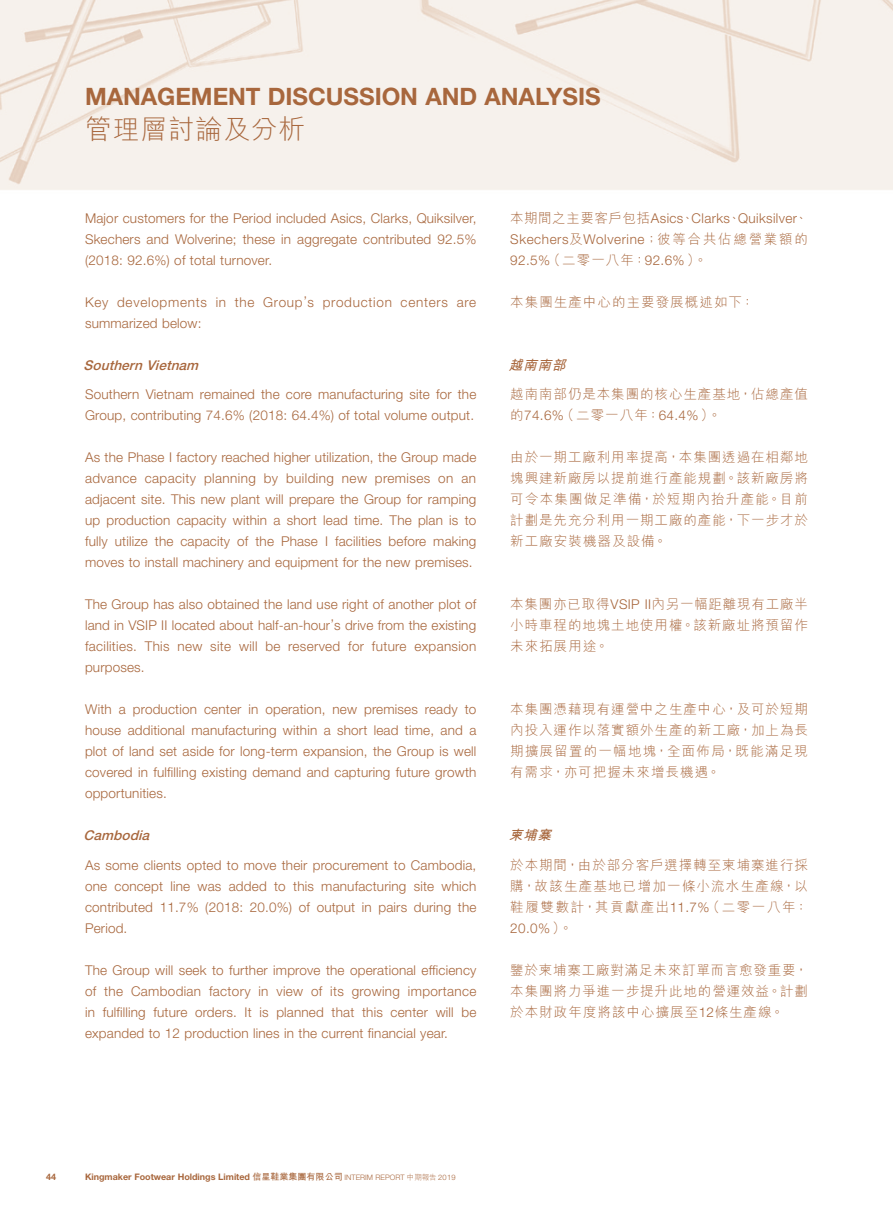
<style>
.page{position:relative;width:893px;height:1212px;background:#fff}
.page>*{position:absolute;margin:0;border:0;box-sizing:border-box;transform-origin:0 0}
.t1{font:300 27px "M Hei HK";letter-spacing:.025em;color:#a8673d}
.t2{font:700 24px "Helvetica Neue LT Std";color:#a8673d}
.Body_Text{font:300 13.5px/21px "Helvetica Neue LT Std";letter-spacing:.015em;color:#a8673d;text-align:justify}
.C_Body_Text{font:300 13.5px/21px "M Hei HK";letter-spacing:.07em;color:#a8673d;text-align:justify}
.C_Body_Text-2{font:300 13.5px/21px "Helvetica Neue LT Std";letter-spacing:.03em;color:#a8673d;text-align:justify}
.Body_Text-2{font:300 13.5px/21px "Helvetica Neue LT Std";letter-spacing:.055em;color:#a8673d}
.Heading_3{font:italic 500 13.5px "Helvetica Neue LT Std";color:#a8673d}
.C_Heading_3{font:italic 700 13.5px "M Hei HK";color:#a8673d}
.t3{font:700 9px "Helvetica Neue LT Std";color:#a8673d}
.s1{font-family:"M Hei HK"}
.s2{font-family:"Helvetica Neue LT Std"}
.s3{font-weight:300;font-size:7.5px}
.s4{font-family:"M Hei HK";font-weight:300;font-size:7.5px}
</style>
<div class="page">
<img style="left:0;top:0;width:893px;height:190px">
<h2 class="t2" style="left:85px;top:81px;width:517px">MANAGEMENT DISCUSSION AND ANALYSIS</h2>
<h1 class="t1" style="left:85px;top:115px;width:222px">管理層討論及分析</h1>
<p class="Body_Text" style="left:85px;top:207px;width:393px">Major customers for the Period included Asics, Clarks, Quiksilver, Skechers and Wolverine; these in aggregate contributed 92.5% (2018: 92.6%) of total turnover.</p>
<p class="Body_Text-2" style="left:85px;top:291px;width:393px">Key developments in the Group’s production centers are summarized below:</p>
<p class="Heading_3" style="left:84px;top:357px;width:120px">Southern Vietnam</p>
<p class="Body_Text" style="left:85px;top:383px;width:393px">Southern Vietnam remained the core manufacturing site for the<br>Group, contributing 74.6% (2018: 64.4%) of total volume output.</p>
<p class="Body_Text" style="left:85px;top:446px;width:393px">As the Phase I factory reached higher utilization, the Group made advance capacity planning by building new premises on an adjacent site. This new plant will prepare the Group for ramping up production capacity within a short lead time. The plan is to fully utilize the capacity of the Phase I facilities before making moves to install machinery and equipment for the new premises.</p>
<p class="Body_Text" style="left:85px;top:593px;width:393px">The Group has also obtained the land use right of another plot of land in VSIP II located about half-an-hour’s drive from the existing facilities. This new site will be reserved for future expansion purposes.</p>
<p class="Body_Text" style="left:85px;top:698px;width:393px">With a production center in operation, new premises ready to house additional manufacturing within a short lead time, and a plot of land set aside for long-term expansion, the Group is well covered in fulfilling existing demand and capturing future growth opportunities.</p>
<p class="Heading_3" style="left:84px;top:827px;width:71px">Cambodia</p>
<p class="Body_Text" style="left:85px;top:854px;width:393px">As some clients opted to move their procurement to Cambodia, one concept line was added to this manufacturing site which contributed 11.7% (2018: 20.0%) of output in pairs during the Period.</p>
<p class="Body_Text" style="left:85px;top:959px;width:393px">The Group will seek to further improve the operational efficiency of the Cambodian factory in view of its growing importance in fulfilling future orders. It is planned that this center will be expanded to 12 production lines in the current financial year.</p>
<p class="C_Body_Text-2" style="left:510px;top:207px;width:299px"><span class="s1">本期間之主要客戶包括</span>Asics<span class="s1">、</span>Clarks<span class="s1">、</span>Quiksilver<span class="s1">、</span>Skechers<span class="s1">及</span>Wolverine<span class="s1">；彼等合共佔總營業額的</span>92.5%<span class="s1">（二零一八年：</span>92.6%<span class="s1">）。</span></p>
<p class="C_Body_Text" style="left:510px;top:291px;width:245px">本集團生產中心的主要發展概述如下：</p>
<p class="C_Heading_3" style="left:509px;top:355px;width:63px">越南南部</p>
<p class="C_Body_Text" style="left:510px;top:383px;width:299px">越南南部仍是本集團的核心生產基地，佔總產值的<span class="s2">74.6%</span>（二零一八年：<span class="s2">64.4%</span>）。</p>
<p class="C_Body_Text" style="left:510px;top:446px;width:299px">由於一期工廠利用率提高，本集團透過在相鄰地塊興建新廠房以提前進行產能規劃。該新廠房將可令本集團做足準備，於短期內抬升產能。目前計劃是先充分利用一期工廠的產能，下一步才於新工廠安裝機器及設備。</p>
<p class="C_Body_Text" style="left:510px;top:593px;width:299px">本集團亦已取得<span class="s2">VSIP II</span>內另一幅距離現有工廠半小時車程的地塊土地使用權。該新廠址將預留作未來拓展用途。</p>
<p class="C_Body_Text" style="left:510px;top:698px;width:299px">本集團憑藉現有運營中之生產中心，及可於短期內投入運作以落實額外生產的新工廠，加上為長期擴展留置的一幅地塊，全面佈局，既能滿足現有需求，亦可把握未來增長機遇。</p>
<p class="C_Heading_3" style="left:509px;top:825px;width:48px">柬埔寨</p>
<p class="C_Body_Text" style="left:510px;top:854px;width:299px">於本期間，由於部分客戶選擇轉至柬埔寨進行採購，故該生產基地已增加一條小流水生產線，以鞋履雙數計，其貢獻產出<span class="s2">11.7%</span>（二零一八年：<span class="s2">20.0%</span>）。</p>
<p class="C_Body_Text" style="left:510px;top:959px;width:299px">鑒於柬埔寨工廠對滿足未來訂單而言愈發重要，本集團將力爭進一步提升此地的營運效益。計劃於本財政年度將該中心擴展至<span class="s2">12</span>條生產線。</p>
<p class="t3" style="left:46px;top:1171px;width:11px">44</p>
<p class="t3" style="left:85px;top:1171px;width:372px">Kingmaker Footwear Holdings Limited <span class="s1">信星鞋業集團有限公司</span> <span class="s3">INTERIM REPORT</span> <span class="s4">中期報告</span> <span class="s3">2019</span></p>
</div>
